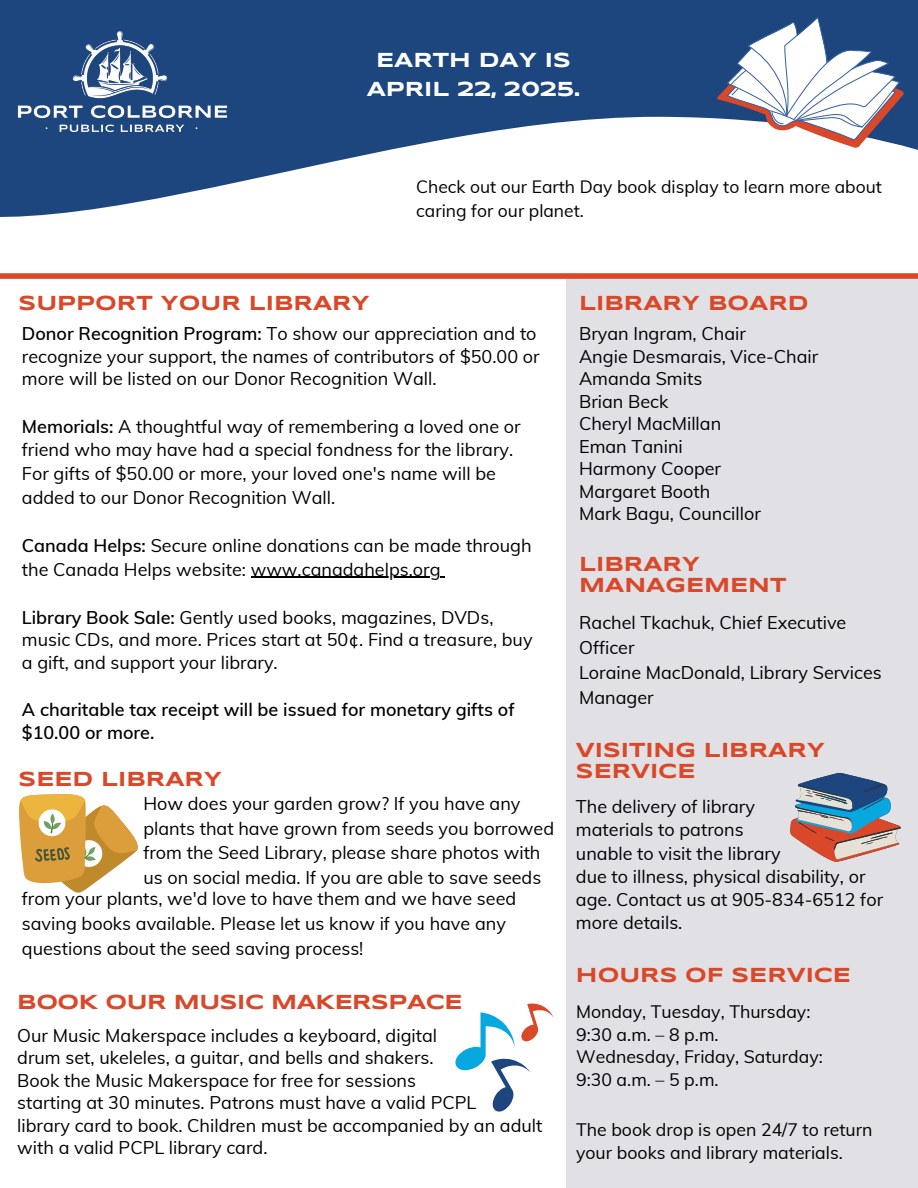
<style>
.page{position:relative;width:918px;height:1188px;background:#fff}
.page>*{position:absolute;margin:0;border:0;box-sizing:border-box;transform-origin:0 0}
.t1{font:700 21px/21.3px "Syncopate";color:#d94829}
.t2{font:700 21px/29.2px "Syncopate";color:#fff;text-align:center}
.t3{font:700 21px "Syncopate";letter-spacing:-.02em;color:#d94829}
.t4{font:18px/24.8px "Muli";color:#000}
.t5{font:600 18px/22.5px "Muli";color:#000}
.t6{font:17.7px/22.5px "Muli";color:#000}
.t7{font:17.4px/23.7px "Muli";color:#000}
.s1{font-weight:600}
</style>
<div class="page">
<div style="left:566px;top:276px;width:352px;height:912px;background:#e1e1e5"></div>
<svg style="left:0;top:187px;width:215px;height:30px;fill:#1d467f"></svg>
<svg style="left:0;top:0;width:918px;height:187px;fill:#1d467f"></svg>
<div style="left:0;top:273px;width:918px;height:6px;background:#d94829"></div>
<svg style="left:717px;top:17px;width:187px;height:131px"></svg>
<svg style="left:455px;top:1003px;width:99px;height:109px"></svg>
<svg style="left:19px;top:794px;width:119px;height:99px"></svg>
<hr style="left:251px;top:577px;width:190px;height:1px;background:#000">
<svg style="left:790px;top:773px;width:111px;height:89px"></svg>
<img style="left:13px;top:29px;width:218px;height:108px">
<p class="t2" style="left:367px;top:47px;width:215px">EARTH DAY IS<br>APRIL 22, 2025.</p>
<p class="t7" style="left:416px;top:175px;width:467px">Check out our Earth Day book display to learn more about caring for our planet.</p>
<p class="t1" style="left:19px;top:293px;width:353px">SUPPORT YOUR LIBRARY</p>
<p class="t4" style="left:22px;top:322px;width:519px;line-height:22.5px"><span class="s1">Donor Recognition Program:</span> To show our appreciation and to recognize your support, the names of contributors of $50.00 or more will be listed on our Donor Recognition Wall.</p>
<p class="t4" style="left:22px;top:414px;width:500px;line-height:23.7px"><span class="s1">Memorials:</span> A thoughtful way of remembering a loved one or friend who may have had a special fondness for the library.<br>For gifts of $50.00 or more, your loved one's name will be added to our Donor Recognition Wall.</p>
<p class="t4" style="left:22px;top:533px;width:511px;line-height:23.7px"><span class="s1">Canada Helps:</span> Secure online donations can be made through the Canada Helps website: www.canadahelps.org</p>
<p class="t4" style="left:22px;top:606px;width:512px;line-height:22.5px"><span class="s1">Library Book Sale:</span> Gently used books, magazines, DVDs, music CDs, and more. Prices start at 50¢. Find a treasure, buy</p>
<p class="t4" style="left:22px;top:650px;width:257px">a gift, and support your library.</p>
<p class="t5" style="left:22px;top:698px;width:494px">A charitable tax receipt will be issued for monetary gifts of $10.00 or more.</p>
<h1 class="t1" style="left:19px;top:769px;width:205px">SEED LIBRARY</h1>
<p class="t4" style="left:143px;top:791px;width:412px">How does your garden grow? If you have any plants that have grown from seeds you borrowed from the Seed Library, please share photos with us on social media. If you are able to save seeds</p>
<p class="t4" style="left:22px;top:886px;width:496px">from your plants, we'd love to have them and we have seed saving books available. Please let us know if you have any questions about the seed saving process!</p>
<p class="t3" style="left:17px;top:993px;width:447px">BOOK OUR MUSIC MAKERSPACE</p>
<p class="t4" style="left:17px;top:1023px;width:421px">Our Music Makerspace includes a keyboard, digital</p>
<h1 class="t4" style="left:17px;top:1045px;width:418px">drum set, ukeleles, a guitar, and bells and shakers.</h1>
<p class="t4" style="left:17px;top:1068px;width:400px">Book the Music Makerspace for free for sessions</p>
<p class="t4" style="left:17px;top:1090px;width:461px">starting at 30 minutes. Patrons must have a valid PCPL</p>
<p class="t4" style="left:17px;top:1114px;width:527px;line-height:22.5px">library card to book. Children must be accompanied by an adult with a valid PCPL library card.</p>
<p class="t1" style="left:579px;top:293px;width:231px">LIBRARY BOARD</p>
<h1 class="t4" style="left:579px;top:321px;width:168px">Bryan Ingram, Chair</h1>
<p class="t4" style="left:579px;top:344px;width:241px">Angie Desmarais, Vice-Chair</p>
<p class="t4" style="left:579px;top:366px;width:125px">Amanda Smits</p>
<h1 class="t4" style="left:579px;top:389px;width:91px">Brian Beck</h1>
<p class="t4" style="left:579px;top:411px;width:144px">Cheryl MacMillan</p>
<p class="t4" style="left:579px;top:434px;width:105px">Eman Tanini</p>
<p class="t4" style="left:579px;top:456px;width:144px">Harmony Cooper</p>
<p class="t4" style="left:579px;top:479px;width:133px">Margaret Booth</p>
<p class="t4" style="left:579px;top:501px;width:183px">Mark Bagu, Councillor</p>
<h1 class="t1" style="left:579px;top:554px;width:209px">LIBRARY<br>MANAGEMENT</h1>
<p class="t4" style="left:579px;top:610px;width:269px">Rachel Tkachuk, Chief Executive<br>Officer</p>
<p class="t4" style="left:579px;top:660px;width:304px">Loraine MacDonald, Library Services<br>Manager</p>
<p class="t1" style="left:576px;top:740px;width:251px">VISITING LIBRARY<br>SERVICE</p>
<p class="t4" style="left:576px;top:794px;width:180px">The delivery of library</p>
<p class="t4" style="left:576px;top:817px;width:169px">materials to patrons</p>
<h1 class="t4" style="left:576px;top:840px;width:206px">unable to visit the library</h1>
<p class="t4" style="left:576px;top:864px;width:309px;line-height:23.2px">due to illness, physical disability, or age. Contact us at 905-834-6512 for more details.</p>
<p class="t1" style="left:576px;top:966px;width:277px">HOURS OF SERVICE</p>
<p class="t6" style="left:576px;top:1000px;width:236px">Monday, Tuesday, Thursday:</p>
<p class="t6" style="left:576px;top:1023px;width:144px">9:30 a.m. – 8 p.m.</p>
<h2 class="t6" style="left:576px;top:1045px;width:248px">Wednesday, Friday, Saturday:</h2>
<h1 class="t6" style="left:576px;top:1068px;width:144px">9:30 a.m. – 5 p.m.</h1>
<p class="t6" style="left:576px;top:1118px;width:298px">The book drop is open 24/7 to return your books and library materials.</p>
</div>
